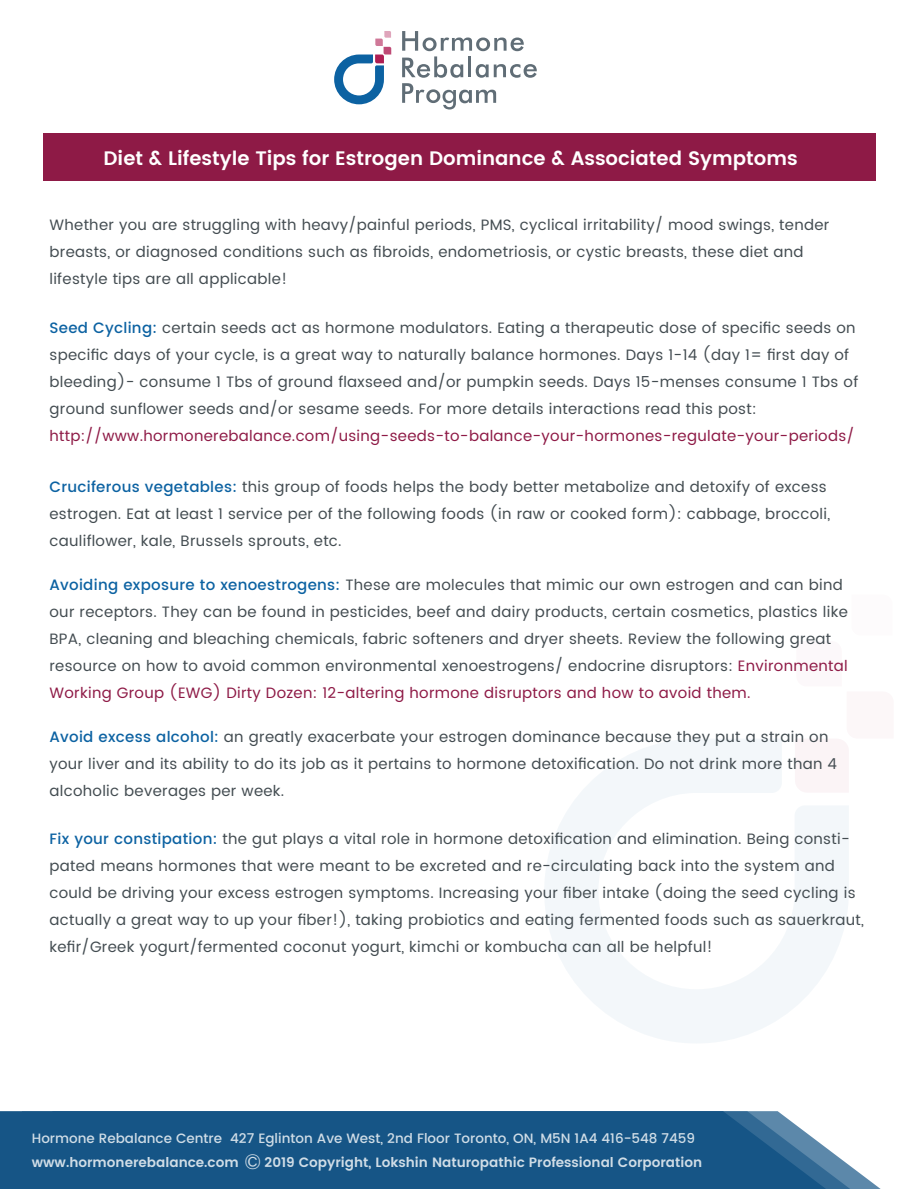
<style>
.page{position:relative;width:918px;height:1189px;background:#fff}
.page>*{position:absolute;margin:0;border:0;box-sizing:border-box;transform-origin:0 0}
.t1{font:600 19.5px "Poppins";color:#fff}
.t2{font:15px/27px "Poppins";letter-spacing:.02em;color:#434c51}
.t3{font:15px "Poppins";letter-spacing:.02em;color:#8e1a46}
.t4{font:600 13.5px/24px "Poppins";color:#fff}
.s1{font-weight:500;color:#0c62a2}
.s2{color:#8e1a46}
.s3{font-weight:500}
.s4{font-weight:300;font-size:21.15px}
</style>
<div class="page">
<svg style="left:334px;top:31px;width:57px;height:73px"></svg>
<svg style="left:402px;top:31px;width:135px;height:78px"></svg>
<svg style="left:850px;top:1166px;width:29px;height:22px"></svg>
<div style="left:0;top:1111px;width:22px;height:77px;background:#165586"></div>
<svg style="left:22px;top:1111px;width:828px;height:77px;background:#205c8b"></svg>
<svg style="left:545px;top:739px;width:304px;height:304px"></svg>
<div style="left:43px;top:133px;width:833px;height:47px;background:#8e1a46"></div>
<h1 class="t1" style="left:104px;top:144px;width:696px">Diet &amp; Lifestyle Tips for Estrogen Dominance &amp; Associated Symptoms</h1>
<p class="t2" style="left:50px;top:212px;width:781px">Whether you are struggling with heavy/painful periods, PMS, cyclical irritability/ mood swings, tender breasts, or diagnosed conditions such as fibroids, endometriosis, or cystic breasts, these diet and lifestyle tips are all applicable!</p>
<p class="t2" style="left:50px;top:315px;width:810px"><span class="s1">Seed Cycling:</span> certain seeds act as hormone modulators. Eating a therapeutic dose of specific seeds on specific days of your cycle, is a great way to naturally balance hormones. Days 1-14 (day 1= first day of bleeding)- consume 1 Tbs of ground flaxseed and/or pumpkin seeds. Days 15-menses consume 1 Tbs of ground sunflower seeds and/or sesame seeds. For more details interactions read this post:</p>
<p class="t3" style="left:50px;top:425px;width:807px">http://www.hormonerebalance.com/using-seeds-to-balance-your-hormones-regulate-your-periods/</p>
<p class="t2" style="left:50px;top:473px;width:782px"><span class="s1">Cruciferous vegetables:</span> this group of foods helps the body better metabolize and detoxify of excess estrogen. Eat at least 1 service per of the following foods (in raw or cooked form): cabbage, broccoli, cauliflower, kale, Brussels sprouts, etc.</p>
<p class="t2" style="left:50px;top:571px;width:800px"><span class="s1">Avoiding exposure to xenoestrogens:</span> These are molecules that mimic our own estrogen and can bind our receptors. They can be found in pesticides, beef and dairy products, certain cosmetics, plastics like BPA, cleaning and bleaching chemicals, fabric softeners and dryer sheets. Review the following great resource on how to avoid common environmental xenoestrogens/ endocrine disruptors: <span class="s2">Environmental Working Group (EWG) Dirty Dozen: 12-altering hormone disruptors and how to avoid them.</span></p>
<p class="t2" style="left:50px;top:724px;width:789px"><span class="s1">Avoid excess alcohol:</span> an greatly exacerbate your estrogen dominance because they put a strain on your liver and its ability to do its job as it pertains to hormone detoxification. Do not drink more than 4 alcoholic beverages per week.</p>
<p class="t2" style="left:50px;top:826px;width:816px"><span class="s1">Fix your constipation:</span> the gut plays a vital role in hormone detoxification and elimination. Being consti&shy;pated means hormones that were meant to be excreted and re-circulating back into the system and could be driving your excess estrogen symptoms. Increasing your fiber intake (doing the seed cycling is actually a great way to up your fiber!), taking probiotics and eating fermented foods such as sauerkraut, kefir/Greek yogurt/fermented coconut yogurt, kimchi or kombucha can all be helpful!</p>
<p class="t4" style="left:32px;top:1126px;width:672px"><span class="s3">Hormone Rebalance Centre 427 Eglinton Ave West, 2nd Floor Toronto, ON, M5N 1A4 416-548 7459 </span>www.hormonerebalance.com <span class="s4">©</span> 2019 Copyright, Lokshin Naturopathic Professional Corporation</p>
</div>
